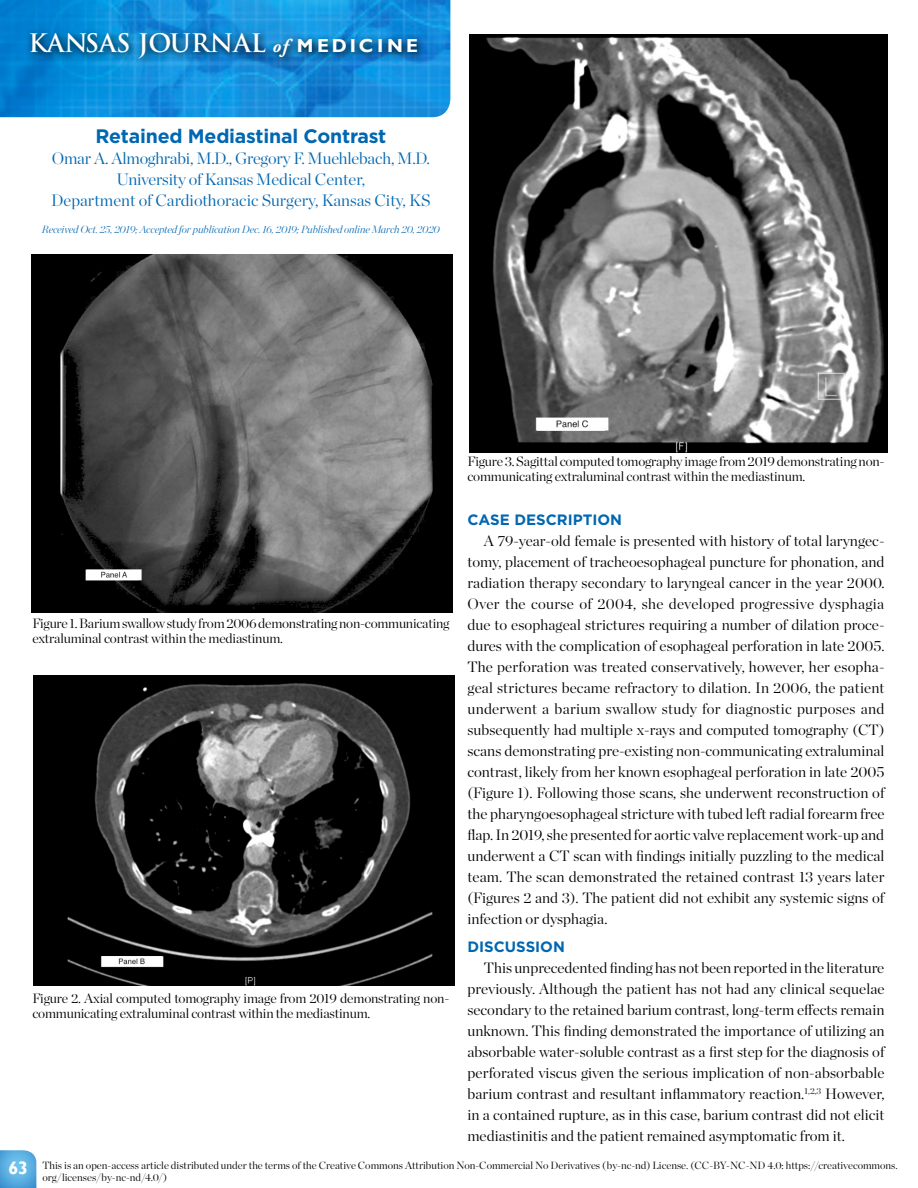
<style>
.page{position:relative;width:918px;height:1188px;background:#fff}
.page>*{position:absolute;margin:0;border:0;box-sizing:border-box;transform-origin:0 0}
.t1{font:700 24.9px "Trajan Pro";color:#fff}
.t2{font:700 19.5px "Gotham";letter-spacing:-.01em;color:#0067b1}
.t3{font:700 18px "Gill Sans";color:#fff}
.t4{font:300 16.5px/21px "Chronicle Display";letter-spacing:-.01em;color:#0067b1;text-align:center}
.t5{font:300 15px/21px "Chronicle Display";color:#000;text-align:justify}
.t6{font:700 15px "Gotham";color:#0067b1}
.t7{font:300 13.5px/15px "Chronicle Display";letter-spacing:-.01em;color:#000}
.t8{font:300 10.5px/12px "Chronicle Display";color:#000}
.t9{font:italic 200 10.5px "Chronicle Display";letter-spacing:-.01em;color:#0067b1}
.s1{font-family:"Adobe Garamond Pro";font-style:italic;font-size:18.75px}
.s2{font-family:"Gill Sans";font-size:18.75px}
</style>
<div class="page">
<img style="left:0;top:0;width:450px;height:117px">
<svg style="left:0;top:1150px;width:37px;height:38px"></svg>
<svg style="left:26px;top:27px;width:402px;height:41px;background:#107abd"></svg>
<img style="left:31px;top:255px;width:422px;height:358px">
<img style="left:33px;top:675px;width:421px;height:311px">
<img style="left:470px;top:35px;width:417px;height:417px">
<h1 class="t1" style="left:28px;top:28px;width:391px">KANSAS JOURNAL <span class="s1">of</span> <span class="s2">M EDIC I N E</span></h1>
<h2 class="t2" style="left:96px;top:123px;width:292px">Retained Mediastinal Contrast</h2>
<p class="t4" style="left:51px;top:147px;width:381px">Omar A. Almoghrabi, M.D., Gregory F. Muehlebach, M.D.<br>University of Kansas Medical Center,<br>Department of Cardiothoracic Surgery, Kansas City, KS</p>
<p class="t9" style="left:42px;top:221px;width:400px">Received Oct. 25, 2019; Accepted for publication Dec. 16, 2019; Published online March 20, 2020</p>
<p class="t7" style="left:467px;top:453px;width:419px">Figure 3. Sagittal computed tomography image from 2019 demonstrating non&shy;communicating extraluminal contrast within the mediastinum.</p>
<p class="t6" style="left:467px;top:509px;width:156px">CASE DESCRIPTION</p>
<p class="t5" style="left:467px;top:529px;width:419px;text-indent:17px">A 79-year-old female is presented with history of total laryngec&shy;tomy, placement of tracheoesophageal puncture for phonation, and radiation therapy secondary to laryngeal cancer in the year 2000.<br>Over the course of 2004, she developed progressive dysphagia due to esophageal strictures requiring a number of dilation proce&shy;dures with the complication of esophageal perforation in late 2005.<br>The perforation was treated conservatively, however, her esopha&shy;geal strictures became refractory to dilation. In 2006, the patient underwent a barium swallow study for diagnostic purposes and subsequently had multiple x-rays and computed tomography (CT) scans demonstrating pre-existing non-communicating extraluminal contrast, likely from her known esophageal perforation in late 2005 (Figure 1). Following those scans, she underwent reconstruction of the pharyngoesophageal stricture with tubed left radial forearm free flap. In 2019, she presented for aortic valve replacement work-up and underwent a CT scan with findings initially puzzling to the medical team. The scan demonstrated the retained contrast 13 years later (Figures 2 and 3). The patient did not exhibit any systemic signs of infection or dysphagia.</p>
<p class="t6" style="left:467px;top:937px;width:99px">DISCUSSION</p>
<p class="t5" style="left:467px;top:956px;width:419px;text-indent:17px">This unprecedented finding has not been reported in the literature previously. Although the patient has not had any clinical sequelae secondary to the retained barium contrast, long-term effects remain unknown. This finding demonstrated the importance of utilizing an absorbable water-soluble contrast as a first step for the diagnosis of perforated viscus given the serious implication of non-absorbable barium contrast and resultant inflammatory reaction.<sup>1,2,3</sup> However, in a contained rupture, as in this case, barium contrast did not elicit mediastinitis and the patient remained asymptomatic from it.</p>
<p class="t8" style="left:42px;top:1159px;width:857px">This is an open-access article distributed under the terms of the Creative Commons Attribution Non-Commercial No Derivatives (by-nc-nd) License. (CC-BY-NC-ND 4.0: https://creativecommons. org/licenses/by-nc-nd/4.0/)</p>
<p class="t7" style="left:32px;top:614px;width:419px">Figure 1. Barium swallow study from 2006 demonstrating non-communicating extraluminal contrast within the mediastinum.</p>
<p class="t7" style="left:32px;top:989px;width:419px">Figure 2. Axial computed tomography image from 2019 demonstrating non&shy;communicating extraluminal contrast within the mediastinum.</p>
<p class="t3" style="left:8px;top:1157px;width:21px">63</p>
</div>
